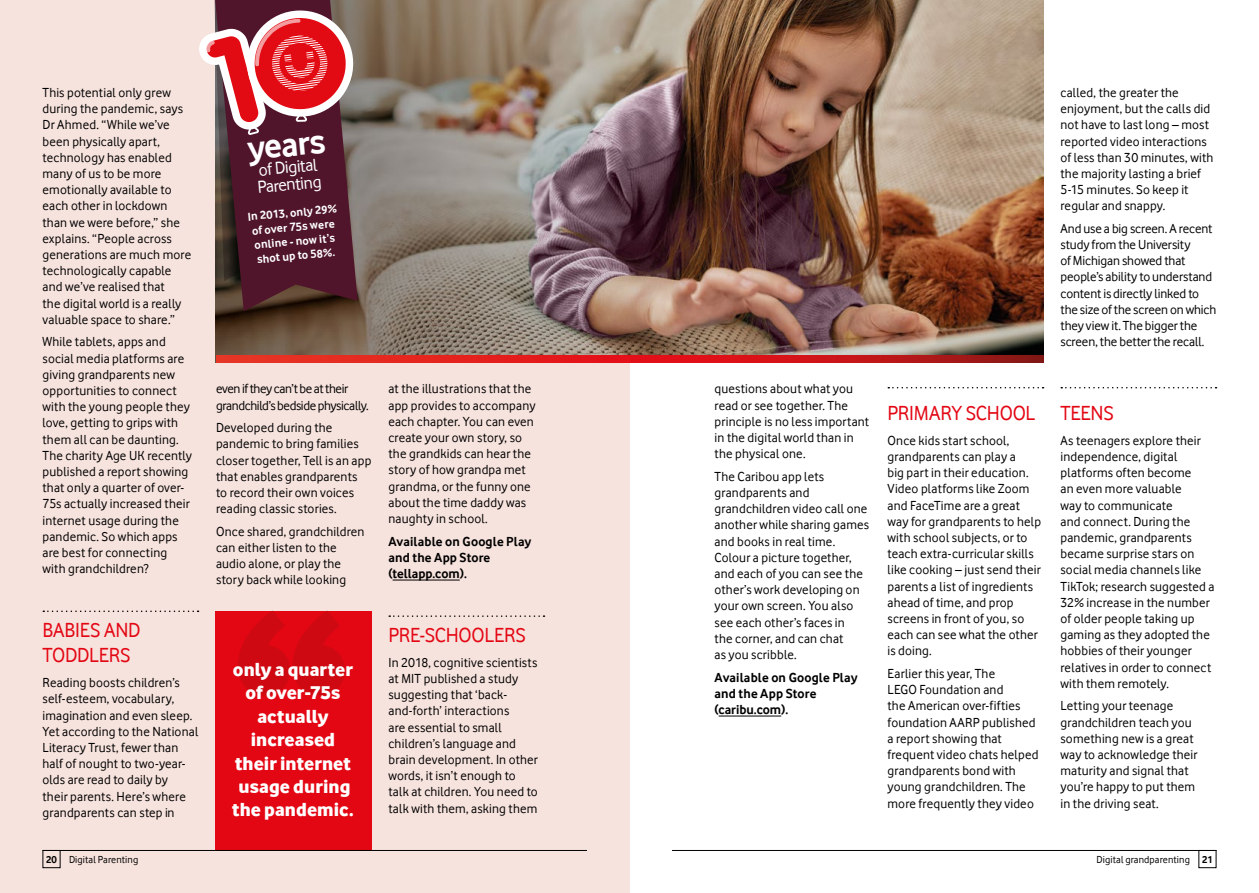
<style>
.page{position:relative;width:1259px;height:893px;background:#fff}
.page>*{position:absolute;margin:0;border:0;box-sizing:border-box;transform-origin:0 0}
.t1{font:700 35.25px "Vodafone Rg";color:#fff}
.t2{font:21px/25.2px "Vodafone Rg";letter-spacing:-.01em;color:#e30613}
.t3{font:19.5px/23.4px "Vodafone Ex B";color:#fff;text-align:center}
.t4{font:17.85px/17.2px "Vodafone Rg";color:#fff}
.t5{font:13.5px/16.2px "Vodafone Rg";letter-spacing:.01em;color:#000}
.t6{font:700 13.5px/16.2px "Vodafone Rg";letter-spacing:.01em;color:#000}
.t7{font:13.5px/16.2px "Vodafone Rg";letter-spacing:-.03em;color:#000}
.t8{font:700 12px/14.4px "Vodafone Rg";color:#fff}
.t9{font:10.5px "Vodafone Rg";letter-spacing:.01em;color:#000}
.s1{font-weight:700}
</style>
<div class="page">
<div style="left:0;top:0;width:629px;height:893px;background:#f7e3dd"></div>
<div style="left:215px;top:611px;width:156px;height:239px;background:#e30613"></div>
<img style="left:215px;top:0;width:828px;height:363px">
<svg style="left:238px;top:610px;width:107px;height:85px"></svg>
<svg style="left:43px;top:610px;width:156px;height:2px"></svg>
<hr style="left:392px;top:580px;width:68px;height:1px;background:#000">
<svg style="left:389px;top:615px;width:155px;height:2px"></svg>
<hr style="left:718px;top:715px;width:63px;height:1px;background:#000">
<svg style="left:888px;top:387px;width:155px;height:1px"></svg>
<svg style="left:1061px;top:387px;width:155px;height:1px"></svg>
<svg style="left:216px;top:356px;width:827px;height:7px;background:#d31c1b"></svg>
<svg style="left:199px;top:0;width:159px;height:311px;background:#894951"></svg>
<div style="left:1198px;top:850px;width:18px;height:18px;border:1px solid #000"></div>
<div style="left:43px;top:850px;width:17px;height:18px;border:1px solid #000"></div>
<hr style="left:672px;top:850px;width:544px;height:1px;background:#000">
<hr style="left:43px;top:850px;width:544px;height:1px;background:#000">
<p class="t5" style="left:43px;top:84px;width:150px">This potential only grew during the pandemic, says<br>Dr Ahmed. “While we’ve been physically apart, technology has enabled many of us to be more emotionally available to each other in lockdown than we were before,” she explains. “People across generations are much more technologically capable and we’ve realised that<br>the digital world is a really valuable space to share.”</p>
<p class="t5" style="left:43px;top:334px;width:151px">While tablets, apps and social media platforms are giving grandparents new opportunities to connect with the young people they love, getting to grips with them all can be daunting.<br>The charity Age UK recently published a report showing that only a quarter of over-<br>75s actually increased their internet usage during the pandemic. So which apps are best for connecting with grandchildren?</p>
<h2 class="t2" style="left:43px;top:617px;width:99px">BABIES AND<br>TODDLERS</h2>
<p class="t5" style="left:43px;top:674px;width:157px">Reading boosts children’s self-esteem, vocabulary, imagination and even sleep.<br>Yet according to the National<br>Literacy Trust, fewer than half of nought to two-year&shy;olds are read to daily by<br>their parents. Here’s where grandparents can step in</p>
<h1 class="t1" style="left:246px;top:128px;width:80px;rotate:-5deg">years</h1>
<h3 class="t4" style="left:255px;top:161px;width:65px;rotate:-5deg">of Digital<br>Parenting</h3>
<p class="t8" style="left:247px;top:209px;width:90px;rotate:-5deg">In 2013, only 29% of over 75s were online - now it’s shot up to 58%.</p>
<p class="t7" style="left:216px;top:381px;width:154px">even if they can’t be at their grandchild’s bedside physically.</p>
<p class="t5" style="left:216px;top:419px;width:157px">Developed during the pandemic to bring families closer together, Tell is an app that enables grandparents to record their own voices reading classic stories.</p>
<p class="t5" style="left:216px;top:523px;width:150px">Once shared, grandchildren can either listen to the audio alone, or play the story back while looking</p>
<h3 class="t3" style="left:232px;top:657px;width:123px">only a quarter of over-75s actually increased their internet usage during the pandemic.</h3>
<p class="t5" style="left:388px;top:381px;width:148px">at the illustrations that the app provides to accompany each chapter. You can even create your own story, so the grandkids can hear the story of how grandpa met grandma, or the funny one about the time daddy was naughty in school.</p>
<p class="t6" style="left:388px;top:533px;width:144px">Available on Google Play and the App Store (tellapp.com).</p>
<h2 class="t2" style="left:388px;top:622px;width:139px">PRE-SCHOOLERS</h2>
<p class="t5" style="left:388px;top:654px;width:151px">In 2018, cognitive scientists at MIT published a study suggesting that ‘back&shy;and-forth’ interactions<br>are essential to small children’s language and brain development. In other words, it isn’t enough to talk at children. You need to talk with them, asking them</p>
<p class="t5" style="left:714px;top:381px;width:156px">questions about what you read or see together. The principle is no less important in the digital world than in the physical one.</p>
<p class="t5" style="left:714px;top:468px;width:156px">The Caribou app lets grandparents and grandchildren video call one another while sharing games and books in real time.<br>Colour a picture together, and each of you can see the other’s work developing on your own screen. You also see each other’s faces in<br>the corner, and can chat<br>as you scribble.</p>
<p class="t6" style="left:714px;top:669px;width:144px">Available on Google Play and the App Store (caribu.com).</p>
<h2 class="t2" style="left:887px;top:400px;width:149px">PRIMARY SCHOOL</h2>
<p class="t5" style="left:887px;top:432px;width:155px">Once kids start school, grandparents can play a<br>big part in their education.<br>Video platforms like Zoom and FaceTime are a great way for grandparents to help with school subjects, or to teach extra-curricular skills like cooking – just send their parents a list of ingredients ahead of time, and prop screens in front of you, so each can see what the other is doing.</p>
<p class="t5" style="left:887px;top:665px;width:152px">Earlier this year, The<br>LEGO Foundation and<br>the American over-fifties foundation AARP published a report showing that frequent video chats helped grandparents bond with young grandchildren. The more frequently they video</p>
<p class="t5" style="left:1060px;top:84px;width:154px">called, the greater the enjoyment, but the calls did not have to last long – most reported video interactions of less than 30 minutes, with the majority lasting a brief<br>5-15 minutes. So keep it regular and snappy.</p>
<p class="t5" style="left:1060px;top:220px;width:157px">And use a big screen. A recent study from the University<br>of Michigan showed that people’s ability to understand content is directly linked to the size of the screen on which they view it. The bigger the screen, the better the recall.</p>
<h2 class="t2" style="left:1060px;top:400px;width:55px">TEENS</h2>
<p class="t5" style="left:1060px;top:432px;width:156px">As teenagers explore their independence, digital platforms often become<br>an even more valuable<br>way to communicate<br>and connect. During the pandemic, grandparents became surprise stars on social media channels like<br>TikTok; research suggested a<br>32% increase in the number of older people taking up gaming as they adopted the hobbies of their younger relatives in order to connect with them remotely.</p>
<p class="t5" style="left:1060px;top:698px;width:138px">Letting your teenage grandchildren teach you something new is a great way to acknowledge their maturity and signal that you’re happy to put them in the driving seat.</p>
<p class="t9" style="left:46px;top:853px;width:94px"><span class="s1">20</span> Digital Parenting</p>
<p class="t9" style="left:1096px;top:853px;width:118px">Digital grandparenting <span class="s1">21</span></p>
</div>
